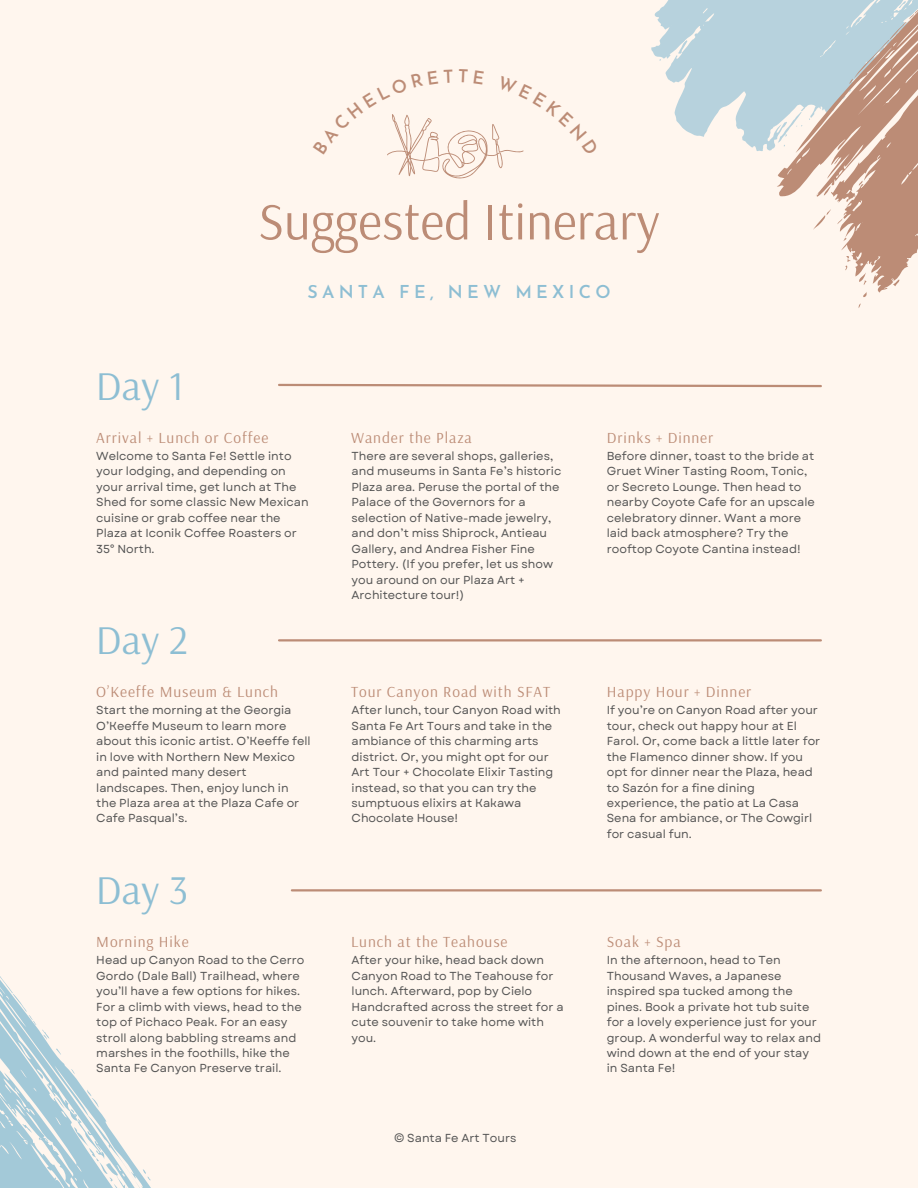
<style>
.page{position:relative;width:918px;height:1188px;background:#fff6ee}
.page>*{position:absolute;margin:0;border:0;box-sizing:border-box;transform-origin:0 0}
.t1{font:52.5px "Arsenal";color:#bc8c76}
.t2{font:40.65px "Arsenal";color:#8dbed3}
.t3{font:600 17.7px "Josefin Sans";letter-spacing:.24em;color:#8dbed3}
.t4{font:15.3px "Arsenal";letter-spacing:.06em;color:#bc8c76}
.t5{font:11.55px/15.5px "Garet";color:#545454}
</style>
<div class="page">
<svg style="left:278px;top:383px;width:544px;height:5px"></svg>
<hr style="left:279px;top:639px;width:542px;height:2px;background:#bc8c76">
<hr style="left:292px;top:889px;width:529px;height:2px;background:#bc8c76">
<svg style="left:651px;top:0;width:101px;height:148px;fill:#b7d2dd"></svg>
<svg style="left:0;top:1040px;width:108px;height:148px;fill:#a3c9d8"></svg>
<svg style="left:0;top:976px;width:50px;height:64px"></svg>
<svg style="left:22px;top:1123px;width:10px;height:12px"></svg>
<svg style="left:72px;top:1126px;width:79px;height:62px"></svg>
<svg style="left:752px;top:0;width:166px;height:293px"></svg>
<svg style="left:848px;top:9px;width:70px;height:75px;background:#c0b9b5"></svg>
<svg style="left:822px;top:186px;width:11px;height:10px"></svg>
<svg style="left:812px;top:207px;width:31px;height:23px"></svg>
<svg style="left:843px;top:255px;width:26px;height:30px"></svg>
<svg style="left:857px;top:291px;width:12px;height:17px"></svg>
<svg style="left:387px;top:114px;width:137px;height:65px"></svg>
<h1 class="t1" style="left:258px;top:187px;width:403px">Suggested Itinerary</h1>
<h2 class="t2" style="left:96px;top:359px;width:89px">Day 1</h2>
<h3 class="t4" style="left:96px;top:427px;width:174px">Arrival + Lunch or Coffee</h3>
<p class="t3" style="left:307px;top:285px;width:79px">SANTA</p>
<p class="t3" style="left:399px;top:285px;width:213px">FE, NEW MEXICO</p>
<h3 class="t4" style="left:351px;top:427px;width:122px">Wander the Plaza</h3>
<h3 class="t4" style="left:607px;top:427px;width:108px">Drinks + Dinner</h3>
<p class="t5" style="left:96px;top:448px;width:214px">Welcome to Santa Fe! Settle into your lodging, and depending on your arrival time, get lunch at The<br>Shed for some classic New Mexican cuisine or grab coffee near the<br>Plaza at Iconik Coffee Roasters or<br>35° North.</p>
<p class="t5" style="left:352px;top:448px;width:211px">There are several shops, galleries, and museums in Santa Fe’s historic<br>Plaza area. Peruse the portal of the<br>Palace of the Governors for a selection of Native-made jewelry, and don’t miss Shiprock, Antieau<br>Gallery, and Andrea Fisher Fine<br>Pottery. (If you prefer, let us show you around on our Plaza Art +<br>Architecture tour!)</p>
<p class="t5" style="left:607px;top:448px;width:210px">Before dinner, toast to the bride at<br>Gruet Winer Tasting Room, Tonic, or Secreto Lounge. Then head to nearby Coyote Cafe for an upscale celebratory dinner. Want a more laid back atmosphere? Try the rooftop Coyote Cantina instead!</p>
<h2 class="t2" style="left:96px;top:613px;width:94px">Day 2</h2>
<h3 class="t4" style="left:96px;top:682px;width:183px">O’Keeffe Museum &amp; Lunch</h3>
<h3 class="t4" style="left:351px;top:682px;width:201px">Tour Canyon Road with SFAT</h3>
<h3 class="t4" style="left:607px;top:682px;width:146px">Happy Hour + Dinner</h3>
<p class="t5" style="left:96px;top:703px;width:216px">Start the morning at the Georgia<br>O’Keeffe Museum to learn more about this iconic artist. O’Keeffe fell in love with Northern New Mexico and painted many desert landscapes. Then, enjoy lunch in the Plaza area at the Plaza Cafe or<br>Cafe Pasqual’s.</p>
<p class="t5" style="left:352px;top:703px;width:211px">After lunch, tour Canyon Road with<br>Santa Fe Art Tours and take in the ambiance of this charming arts district. Or, you might opt for our<br>Art Tour + Chocolate Elixir Tasting instead, so that you can try the sumptuous elixirs at Kakawa<br>Chocolate House!</p>
<p class="t5" style="left:607px;top:703px;width:215px">If you’re on Canyon Road after your tour, check out happy hour at El<br>Farol. Or, come back a little later for the Flamenco dinner show. If you opt for dinner near the Plaza, head to Sazón for a fine dining experience, the patio at La Casa<br>Sena for ambiance, or The Cowgirl for casual fun.</p>
<h2 class="t2" style="left:96px;top:863px;width:94px">Day 3</h2>
<h3 class="t4" style="left:96px;top:932px;width:94px">Morning Hike</h3>
<h3 class="t4" style="left:351px;top:932px;width:158px">Lunch at the Teahouse</h3>
<h3 class="t4" style="left:607px;top:932px;width:75px">Soak + Spa</h3>
<p class="t5" style="left:96px;top:953px;width:210px">Head up Canyon Road to the Cerro Gordo (Dale Ball) Trailhead, where you’ll have a few options for hikes.<br>For a climb with views, head to the top of Pichaco Peak. For an easy stroll along babbling streams and marshes in the foothills, hike the Santa Fe Canyon Preserve trail.</p>
<p class="t5" style="left:352px;top:953px;width:213px">After your hike, head back down<br>Canyon Road to The Teahouse for lunch. Afterward, pop by Cielo<br>Handcrafted across the street for a cute souvenir to take home with you.</p>
<p class="t5" style="left:607px;top:953px;width:216px">In the afternoon, head to Ten<br>Thousand Waves, a Japanese inspired spa tucked among the pines. Book a private hot tub suite for a lovely experience just for your group. A wonderful way to relax and wind down at the end of your stay in Santa Fe!</p>
<p class="t5" style="left:394px;top:1131px;width:124px">© Santa Fe Art Tours</p>
</div>
